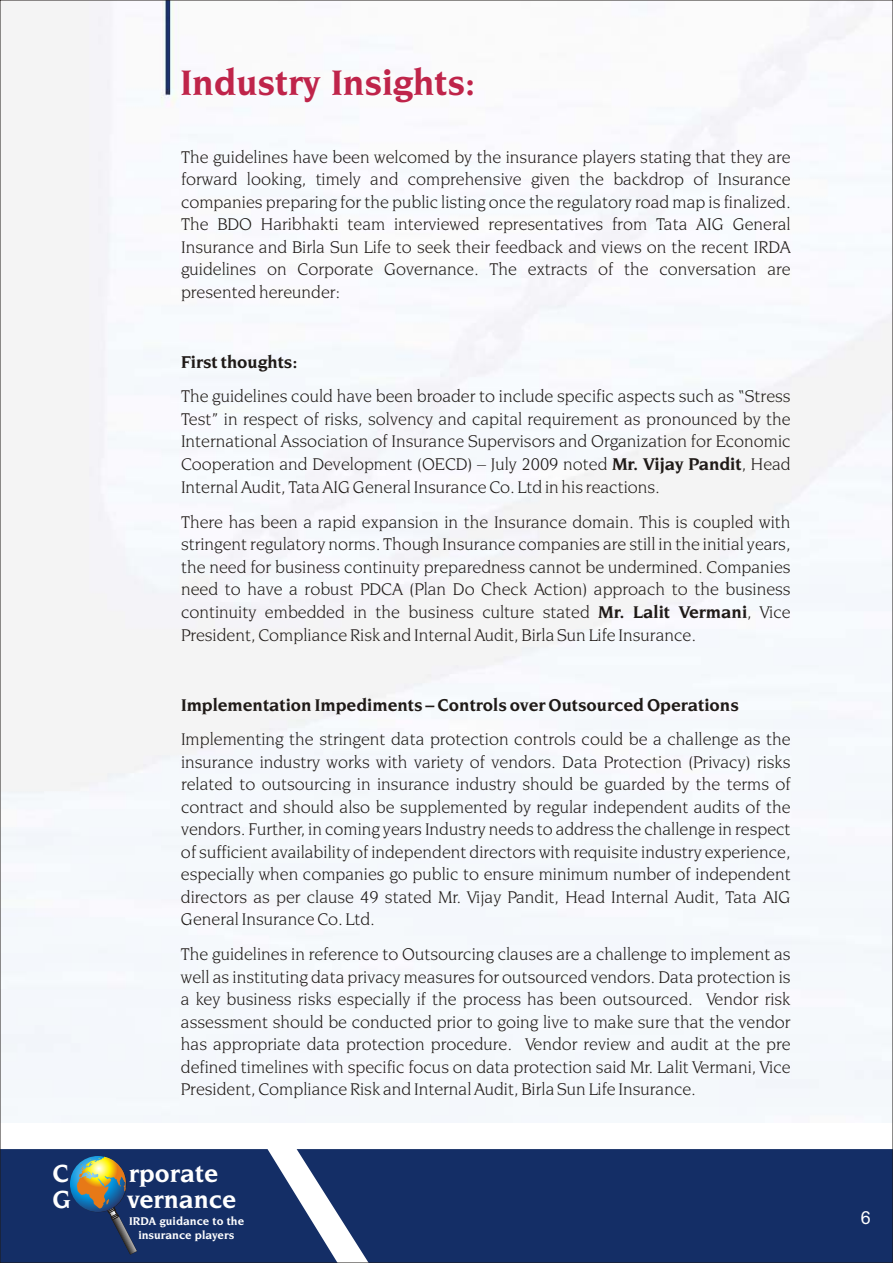
<style>
.page{position:relative;width:893px;height:1263px;background:#fff}
.page>*{position:absolute;margin:0;border:0;box-sizing:border-box;transform-origin:0 0}
.t1{font:700 37.5px "Novarese IT Cby BT";color:#bf244a}
.t2{font:700 25.95px/25.3px "Novarese IT Cby BT";color:#fff}
.t3{font:18px/22.5px "Novarese IT Cby BT";color:#1f1a17;text-align:justify}
.t4{font:700 18px "Novarese IT Cby BT";color:#1f1a17}
.t5{font:18px "Arial";color:#fff}
.t6{font:700 11.85px/14px "Novarese IT Cby BT";color:#fff;text-align:center}
.s1{font-weight:700}
</style>
<div class="page">
<div style="left:388px;top:1149px;width:503px;height:112px;background:#142e66"></div>
<div style="left:2px;top:2px;width:889px;height:1120px;background:#f5f9fc"></div>
<svg style="left:0;top:1149px;width:388px;height:114px;background:#2d4471"></svg>
<h2 class="t2" style="left:52px;top:1162px;width:20px">C<br>G</h2>
<h1 class="t1" style="left:180px;top:67px;width:297px">Industry Insights:</h1>
<p class="t3" style="left:181px;top:147px;width:611px">The guidelines have been welcomed by the insurance players stating that they are forward looking, timely and comprehensive given the backdrop of Insurance companies preparing for the public listing once the regulatory road map is finalized.<br>The BDO Haribhakti team interviewed representatives from Tata AIG General Insurance and Birla Sun Life to seek their feedback and views on the recent IRDA guidelines on Corporate Governance. The extracts of the conversation are presented hereunder:</p>
<p class="t4" style="left:181px;top:354px;width:118px">First thoughts:</p>
<p class="t3" style="left:181px;top:386px;width:611px">The guidelines could have been broader to include specific aspects such as “Stress Test” in respect of risks, solvency and capital requirement as pronounced by the International Association of Insurance Supervisors and Organization for Economic Cooperation and Development (OECD) – July 2009 noted <span class="s1">Mr. Vijay Pandit</span>, Head Internal Audit, Tata AIG General Insurance Co. Ltd in his reactions.</p>
<p class="t3" style="left:181px;top:512px;width:611px">There has been a rapid expansion in the Insurance domain. This is coupled with stringent regulatory norms. Though Insurance companies are still in the initial years, the need for business continuity preparedness cannot be undermined. Companies need to have a robust PDCA (Plan Do Check Action) approach to the business continuity embedded in the business culture stated <span class="s1">Mr. Lalit Vermani</span>, Vice President, Compliance Risk and Internal Audit, Birla Sun Life Insurance.</p>
<p class="t4" style="left:181px;top:697px;width:559px">Implementation Impediments – Controls over Outsourced Operations</p>
<p class="t3" style="left:181px;top:729px;width:611px">Implementing the stringent data protection controls could be a challenge as the insurance industry works with variety of vendors. Data Protection (Privacy) risks related to outsourcing in insurance industry should be guarded by the terms of contract and should also be supplemented by regular independent audits of the vendors. Further, in coming years Industry needs to address the challenge in respect of sufficient availability of independent directors with requisite industry experience, especially when companies go public to ensure minimum number of independent directors as per clause 49 stated Mr. Vijay Pandit, Head Internal Audit, Tata AIG General Insurance Co. Ltd.</p>
<p class="t3" style="left:181px;top:944px;width:611px">The guidelines in reference to Outsourcing clauses are a challenge to implement as well as instituting data privacy measures for outsourced vendors. Data protection is a key business risks especially if the process has been outsourced. Vendor risk assessment should be conducted prior to going live to make sure that the vendor has appropriate data protection procedure. Vendor review and audit at the pre defined timelines with specific focus on data protection said Mr. Lalit Vermani, Vice President, Compliance Risk and Internal Audit, Birla Sun Life Insurance.</p>
<h2 class="t2" style="left:127px;top:1163px;width:110px">rporate vernance</h2>
<p class="t6" style="left:129px;top:1215px;width:116px">IRDA guidance to the insurance players</p>
<p class="t5" style="left:861px;top:1211px;width:12px">6</p>
</div>
